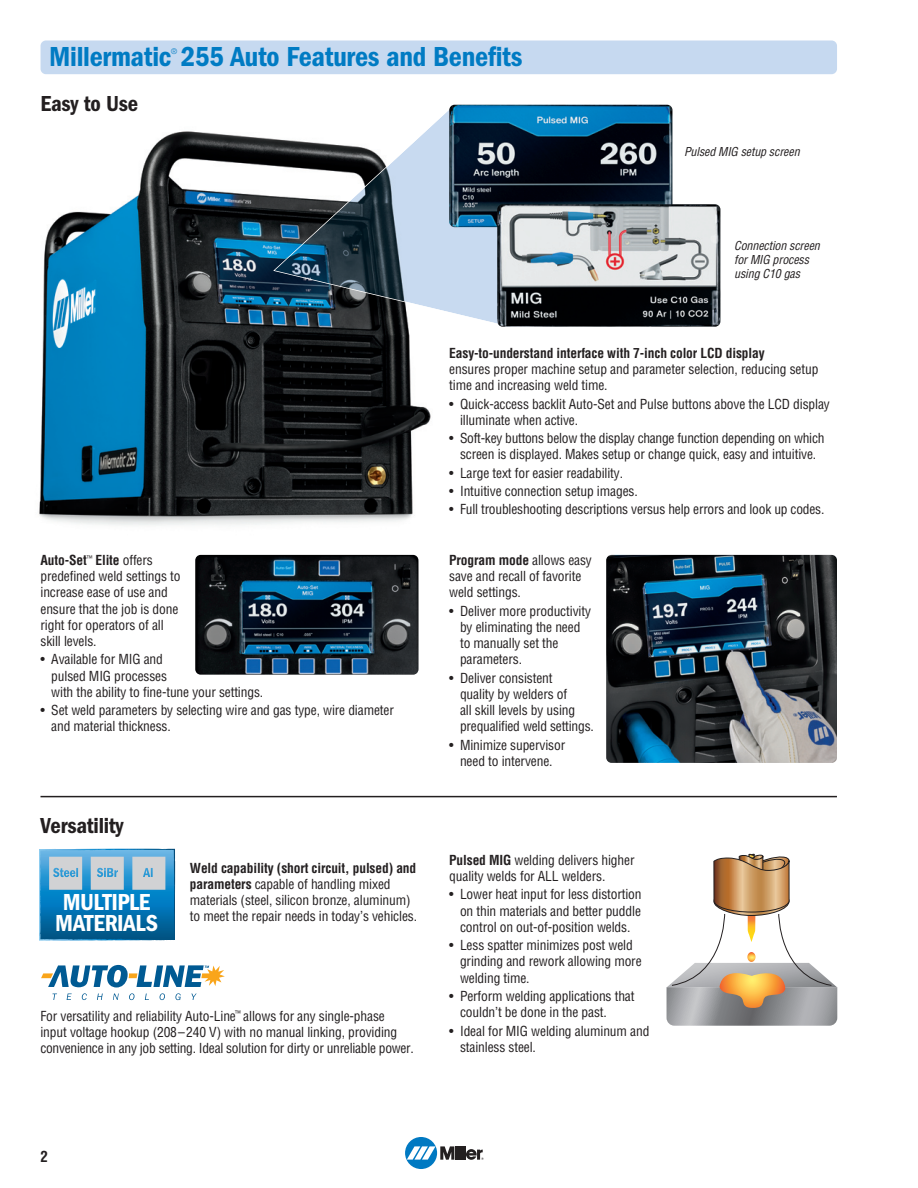
<style>
.page{position:relative;width:918px;height:1188px;background:#fff}
.page>*{position:absolute;margin:0;border:0;box-sizing:border-box;transform-origin:0 0}
.t1{font:28.5px "ITC Franklin Gothic Std Dm Cd";letter-spacing:-.01em;color:#007bc3}
.t2{font:24px/21px "ITC Franklin Gothic Std Dm Cd";letter-spacing:-.02em;color:#fff;text-align:center}
.t3{font:22.5px "ITC Franklin Gothic Std Dm Cd";letter-spacing:-.01em;color:#231f20}
.t4{font:700 condensed 15px "Helvetica";color:#231f20}
.t5{font:condensed 13.5px/16.2px "Helvetica";letter-spacing:-.01em;color:#231f20}
.t6{font:700 condensed 13.5px "Helvetica";letter-spacing:-.01em;color:#231f20}
.t7{font:italic condensed 12px/14.4px "Helvetica";color:#231f20}
.t8{font:condensed 7.5px "Helvetica";color:#007bc3}
.s1{font-weight:700}
</style>
<div class="page">
<img style="left:606px;top:555px;width:231px;height:208px;border-radius:5px">
<img style="left:39px;top:104px;width:545px;height:421px">
<div style="left:405px;top:1137px;width:32px;height:32px;background:#0079c2;border-radius:50%"></div>
<hr style="left:459px;top:1146px;width:3px;height:14px;background:#231f20">
<hr style="left:463px;top:1146px;width:3px;height:14px;background:#231f20">
<svg style="left:407px;top:1146px;width:51px;height:14px"></svg>
<svg style="left:466px;top:1149px;width:18px;height:11px"></svg>
<div style="left:41px;top:40px;width:796px;height:34px;background:#c6d9f0;border-radius:5px"></div>
<svg style="left:273px;top:107px;width:225px;height:218px"></svg>
<img style="left:449px;top:105px;width:224px;height:122px;border-radius:5px">
<img style="left:497px;top:204px;width:223px;height:123px;border-radius:5px">
<img style="left:195px;top:555px;width:223px;height:120px;border-radius:5px">
<svg style="left:39px;top:849px;width:135px;height:92px;background:#4694c0"></svg>
<svg style="left:52px;top:993px;width:145px;height:7px"></svg>
<svg style="left:41px;top:965px;width:184px;height:22px"></svg>
<svg style="left:667px;top:853px;width:170px;height:173px"></svg>
<hr style="left:40px;top:796px;width:797px;height:1px;background:#231f20">
<h1 class="t1" style="left:49px;top:47px;width:475px">Millermatic 255 Auto Features and Benefits</h1>
<p class="t8" style="left:171px;top:48px;width:7px">®</p>
<h3 class="t3" style="left:40px;top:96px;width:99px">Easy to Use</h3>
<p class="t5" style="left:40px;top:553px;width:142px"><span class="s1">Auto-Set</span><sup>™</sup> <span class="s1">Elite</span> offers predefined weld settings to increase ease of use and ensure that the job is done right for operators of all skill levels.</p>
<p class="t5" style="left:51px;top:652px;width:214px;text-indent:-11px">• Available for MIG and<br>pulsed MIG processes<br>with the ability to fine-tune your settings.</p>
<p class="t5" style="left:51px;top:703px;width:344px;text-indent:-11px">• Set weld parameters by selecting wire and gas type, wire diameter and material thickness.</p>
<h3 class="t3" style="left:40px;top:818px;width:85px">Versatility</h3>
<h2 class="t2" style="left:55px;top:892px;width:104px">MULTIPLE<br>MATERIALS</h2>
<p class="t5" style="left:190px;top:861px;width:229px"><span class="s1">Weld capability (short circuit, pulsed) and parameters</span> capable of handling mixed materials (steel, silicon bronze, aluminum) to meet the repair needs in today’s vehicles.</p>
<p class="t5" style="left:40px;top:1009px;width:375px">For versatility and reliability Auto-Line<sup>™</sup> allows for any single-phase input voltage hookup (208–240 V) with no manual linking, providing convenience in any job setting. Ideal solution for dirty or unreliable power.</p>
<p class="t7" style="left:684px;top:145px;width:120px">Pulsed MIG setup screen</p>
<p class="t7" style="left:734px;top:239px;width:90px">Connection screen forMIG process using C10 gas</p>
<p class="t6" style="left:449px;top:348px;width:317px">Easy-to-understand interface with 7-inch color LCD display</p>
<p class="t5" style="left:449px;top:362px;width:371px">ensures proper machine setup and parameter selection, reducing setup time and increasing weld time.</p>
<p class="t5" style="left:460px;top:397px;width:371px;text-indent:-11px">• Quick-access backlit Auto-Set and Pulse buttons above the LCD display illuminate when active.</p>
<p class="t5" style="left:449px;top:431px;width:377px;text-align:center">• Soft-key buttons below the display change function depending on which screen is displayed. Makes setup or change quick, easy and intuitive.</p>
<p class="t5" style="left:449px;top:466px;width:175px">• Large text for easier readability.</p>
<p class="t5" style="left:449px;top:484px;width:190px">• Intuitive connection setup images.</p>
<p class="t5" style="left:449px;top:503px;width:377px">• Full troubleshooting descriptions versus help errors and look up codes.</p>
<p class="t5" style="left:449px;top:553px;width:144px"><span class="s1">Program mode</span> allows easy save and recall of favorite weld settings.</p>
<p class="t5" style="left:460px;top:604px;width:132px;text-indent:-11px">• Deliver more productivity by eliminating the need to manually set the parameters.</p>
<p class="t5" style="left:460px;top:671px;width:135px;text-indent:-11px">• Deliver consistent<br>quality by welders of<br>all skill levels by using prequalified weld settings.</p>
<p class="t5" style="left:449px;top:738px;width:117px;text-align:center">• Minimize supervisor need to intervene.</p>
<p class="t5" style="left:449px;top:853px;width:187px"><span class="s1">Pulsed MIG</span> welding delivers higher quality welds for ALL welders.</p>
<p class="t5" style="left:460px;top:888px;width:183px;text-align:justify;text-indent:-11px">• Lower heat input for less distortion on thin materials and better puddle control on out-of-position welds.</p>
<p class="t5" style="left:460px;top:938px;width:183px;text-indent:-11px">• Less spatter minimizes post weld grinding and rework allowing more welding time.</p>
<p class="t5" style="left:460px;top:989px;width:176px;text-indent:-11px">• Perform welding applications that couldn’t be done in the past.</p>
<p class="t5" style="left:460px;top:1024px;width:191px;text-indent:-11px">• Ideal for MIG welding aluminum and stainless steel.</p>
<p class="t4" style="left:41px;top:1151px;width:9px">2</p>
</div>
